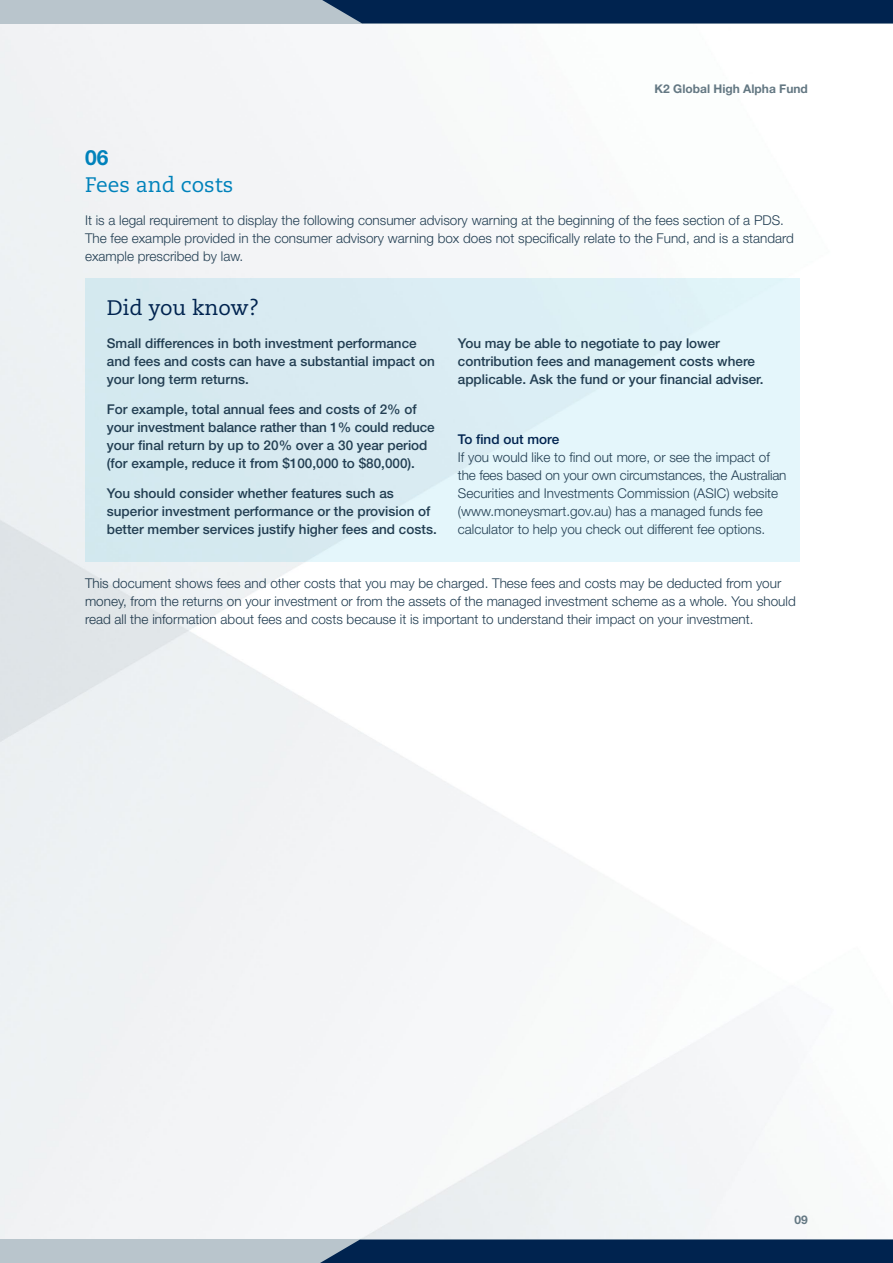
<style>
.page{position:relative;width:893px;height:1263px;background:#fff}
.page>*{position:absolute;margin:0;border:0;box-sizing:border-box;transform-origin:0 0}
.t1{font:21px "Caecilia";color:#0082bb}
.t2{font:21px "Caecilia";color:#00234f}
.t3{font:700 21px "Helvetica Neue LT Pro";color:#0082bb}
.t4{font:300 13.5px/18px "Helvetica Neue LT Pro";color:#223e52}
.t5{font:500 13.5px/18px "Helvetica Neue LT Pro";color:#223e52}
.t6{font:500 13.5px "Helvetica Neue LT Pro";color:#00234f}
.t7{font:700 12px "Helvetica Neue LT Pro";color:#647883}
</style>
<div class="page">
<div style="left:0;top:1239px;width:893px;height:24px;background:#b9c5cc"></div>
<svg style="left:320px;top:1239px;width:573px;height:24px;background:#0b2c56"></svg>
<div style="left:0;top:0;width:893px;height:23px;background:#b9c5cc"></div>
<div style="left:322px;top:0;width:571px;height:23px;background:#00234f"></div>
<div style="left:85px;top:279px;width:714px;height:283px;background:#dbedf4"></div>
<p class="t7" style="left:655px;top:81px;width:155px">K2 Global High Alpha Fund</p>
<h1 class="t3" style="left:85px;top:145px;width:25px">06</h1>
<h1 class="t1" style="left:85px;top:173px;width:150px">Fees and costs</h1>
<p class="t4" style="left:85px;top:211px;width:710px">It is a legal requirement to display the following consumer advisory warning at the beginning of the fees section of a PDS.<br>The fee example provided in the consumer advisory warning box does not specifically relate to the Fund, and is a standard example prescribed by law.</p>
<h1 class="t2" style="left:107px;top:296px;width:154px">Did you know?</h1>
<p class="t5" style="left:107px;top:334px;width:329px">Small differences in both investment performance and fees and costs can have a substantial impact on your long term returns.</p>
<p class="t5" style="left:107px;top:400px;width:329px">For example, total annual fees and costs of 2% of your investment balance rather than 1% could reduce your final return by up to 20% over a 30 year period (for example, reduce it from $100,000 to $80,000).</p>
<p class="t5" style="left:107px;top:484px;width:331px">You should consider whether features such as superior investment performance or the provision of better member services justify higher fees and costs.</p>
<p class="t5" style="left:458px;top:334px;width:307px">You may be able to negotiate to pay lower contribution fees and management costs where applicable. Ask the fund or your financial adviser.</p>
<p class="t6" style="left:458px;top:431px;width:103px">To find out more</p>
<p class="t4" style="left:458px;top:448px;width:330px">If you would like to find out more, or see the impact of the fees based on your own circumstances, the Australian Securities and Investments Commission (ASIC) website (www.moneysmart.gov.au) has a managed funds fee calculator to help you check out different fee options.</p>
<p class="t4" style="left:85px;top:574px;width:712px">This document shows fees and other costs that you may be charged. These fees and costs may be deducted from your money, from the returns on your investment or from the assets of the managed investment scheme as a whole. You should read all the information about fees and costs because it is important to understand their impact on your investment.</p>
<p class="t7" style="left:795px;top:1212px;width:15px">09</p>
</div>
